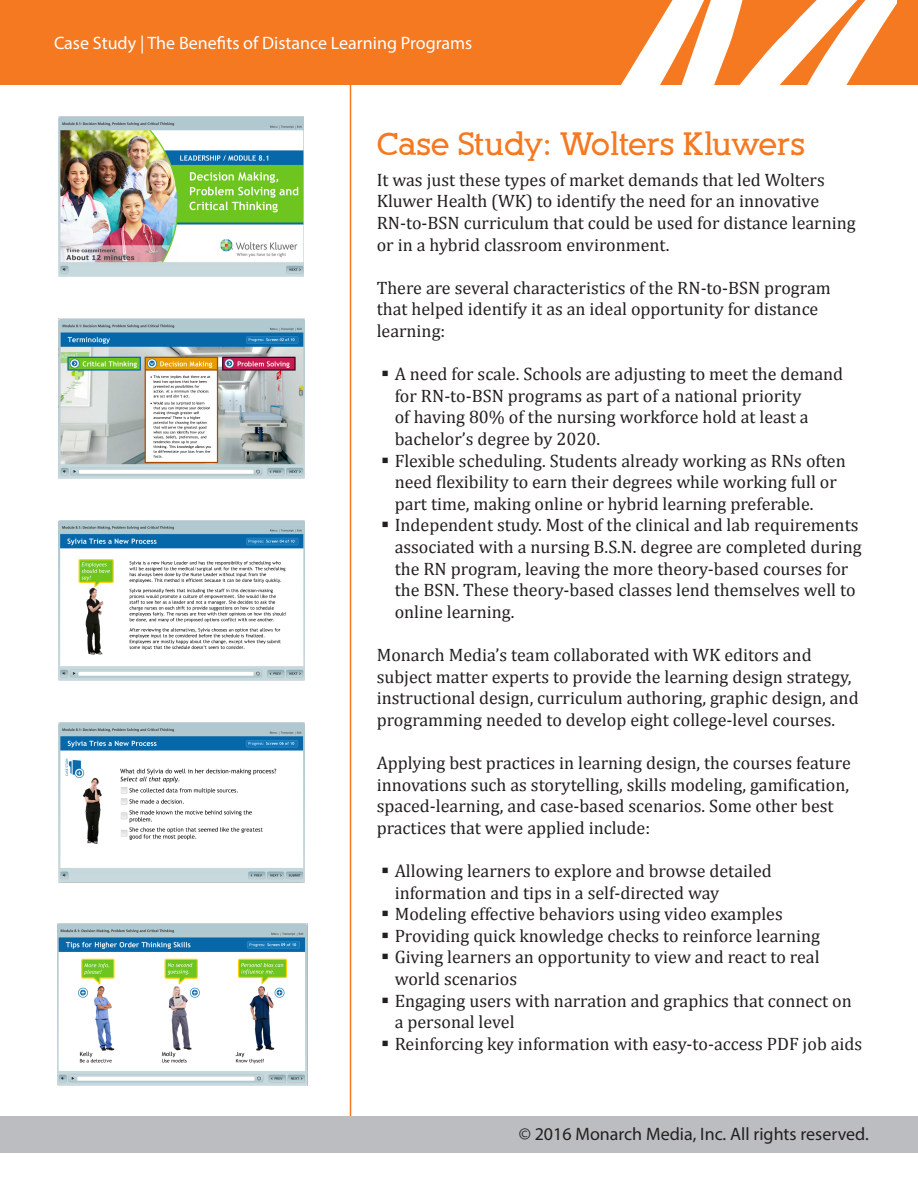
<style>
.page{position:relative;width:918px;height:1188px;background:#fff}
.page>*{position:absolute;margin:0;border:0;box-sizing:border-box;transform-origin:0 0}
.Main_Header{font:700 31.5px "Alexandria FLF";color:#f47921}
.Body_Text{font:18px/21.6px "Cambria";color:#231f20}
.t1{font:18px "Myriad Pro";color:#fff}
.t2{font:18px "Myriad Pro";color:#231f20}
</style>
<div class="page">
<svg style="left:608px;top:0;width:289px;height:85px"></svg>
<hr style="left:350px;top:54px;width:1px;height:1080px;background:#f47921">
<div style="left:0;top:1116px;width:918px;height:36px;background:#bcbdc0"></div>
<div style="left:0;top:0;width:608px;height:85px;background:#f47921"></div>
<div style="left:897px;top:0;width:21px;height:85px;background:#f47921"></div>
<img style="left:58px;top:722px;width:246px;height:161px">
<img style="left:57px;top:923px;width:250px;height:162px">
<img style="left:58px;top:520px;width:246px;height:160px">
<img style="left:58px;top:318px;width:246px;height:161px">
<img style="left:58px;top:116px;width:246px;height:161px">
<p class="t1" style="left:54px;top:32px;width:420px">Case Study | The Benefits of Distance Learning Programs</p>
<p class="Main_Header" style="left:377px;top:127px;width:429px">Case Study: Wolters Kluwers</p>
<p class="Body_Text" style="left:377px;top:169px;width:480px">It was just these types of market demands that led Wolters Kluwer Health (WK) to identify the need for an innovative RN-to-BSN curriculum that could be used for distance learning or in a hybrid classroom environment.</p>
<p class="Body_Text" style="left:377px;top:277px;width:456px">There are several characteristics of the RN-to-BSN program that helped identify it as an ideal opportunity for distance learning:</p>
<p class="Body_Text" style="left:395px;top:363px;width:450px">A need for scale. Schools are adjusting to meet the demand for RN-to-BSN programs as part of a national priority<br>of having 80% of the nursing workforce hold at least a bachelor’s degree by 2020.</p>
<p class="Body_Text" style="left:395px;top:450px;width:453px">Flexible scheduling. Students already working as RNs often need flexibility to earn their degrees while working full or part time, making online or hybrid learning preferable.</p>
<p class="Body_Text" style="left:395px;top:514px;width:469px">Independent study. Most of the clinical and lab requirements associated with a nursing B.S.N. degree are completed during the RN program, leaving the more theory-based courses for the BSN. These theory-based classes lend themselves well to online learning.</p>
<p class="Body_Text" style="left:377px;top:644px;width:483px">Monarch Media’s team collaborated with WK editors and subject matter experts to provide the learning design strategy, instructional design, curriculum authoring, graphic design, and programming needed to develop eight college-level courses.</p>
<p class="Body_Text" style="left:377px;top:752px;width:476px">Applying best practices in learning design, the courses feature innovations such as storytelling, skills modeling, gamification, spaced-learning, and case-based scenarios. Some other best practices that were applied include:</p>
<p class="Body_Text" style="left:395px;top:860px;width:379px">Allowing learners to explore and browse detailed information and tips in a self-directed way</p>
<p class="Body_Text" style="left:395px;top:903px;width:390px">Modeling effective behaviors using video examples</p>
<p class="Body_Text" style="left:395px;top:925px;width:427px">Providing quick knowledge checks to reinforce learning</p>
<p class="Body_Text" style="left:395px;top:946px;width:426px">Giving learners an opportunity to view and react to real world scenarios</p>
<p class="Body_Text" style="left:395px;top:990px;width:459px">Engaging users with narration and graphics that connect on a personal level</p>
<p class="Body_Text" style="left:395px;top:1033px;width:469px">Reinforcing key information with easy-to-access PDF job aids</p>
<p class="t2" style="left:519px;top:1123px;width:352px">© 2016 Monarch Media, Inc. All rights reserved.</p>
</div>
